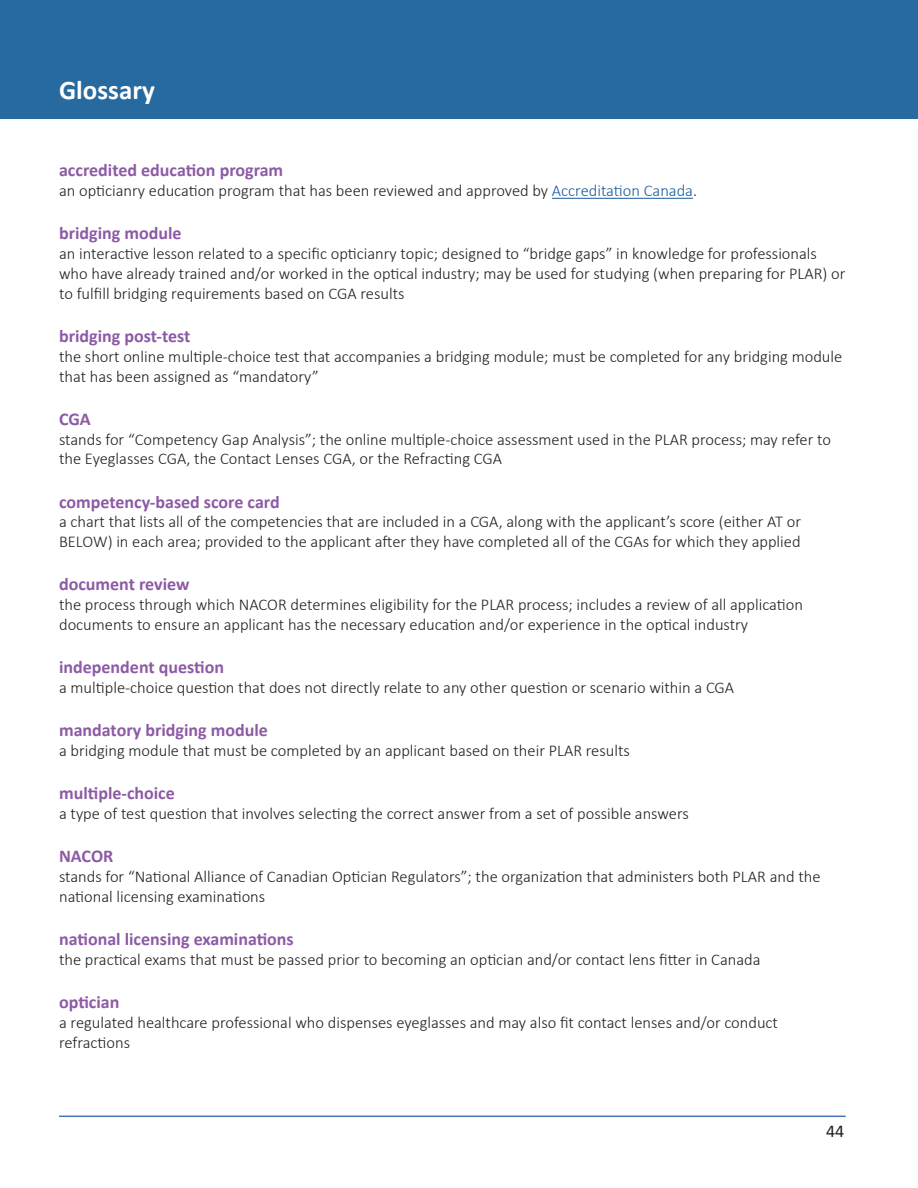
<style>
.page{position:relative;width:918px;height:1188px;background:#fff}
.page>*{position:absolute;margin:0;border:0;box-sizing:border-box;transform-origin:0 0}
.t1{font:700 27px "Calibri";color:#fff}
.t2{font:700 18px "Calibri";color:#8d5aa5}
.t3{font:18px "Calibri";color:#231f20}
.t4{font:300 16.5px/19.8px "Calibri";color:#231f20}
.s1{color:#175d9e}
</style>
<div class="page">
<div style="left:0;top:0;width:918px;height:119px;background:#266a9f"></div>
<hr style="left:552px;top:198px;width:141px;height:1px;background:#175d9e">
<hr style="left:59px;top:1116px;width:787px;height:1px;background:#4772b8">
<p class="t1" style="left:59px;top:71px;width:97px">Glossary</p>
<p class="t2" style="left:59px;top:158px;width:226px">accredited education program</p>
<p class="t4" style="left:59px;top:181px;width:639px">an opticianry education program that has been reviewed and approved by <span class="s1">Accreditation Canada</span>.</p>
<p class="t2" style="left:59px;top:221px;width:124px">bridging module</p>
<p class="t4" style="left:59px;top:244px;width:788px">an interactive lesson related to a specific opticianry topic; designed to “bridge gaps” in knowledge for professionals who have already trained and/or worked in the optical industry; may be used for studying (when preparing for PLAR) or to fulfill bridging requirements based on CGA results</p>
<p class="t2" style="left:59px;top:323px;width:133px">bridging post-test</p>
<p class="t4" style="left:59px;top:346px;width:785px">the short online multiple-choice test that accompanies a bridging module; must be completed for any bridging module that has been assigned as “mandatory”</p>
<p class="t2" style="left:59px;top:406px;width:33px">CGA</p>
<p class="t4" style="left:59px;top:429px;width:773px">stands for “Competency Gap Analysis”; the online multiple-choice assessment used in the PLAR process; may refer to the Eyeglasses CGA, the Contact Lenses CGA, or the Refracting CGA</p>
<p class="t2" style="left:59px;top:489px;width:222px">competency-based score card</p>
<p class="t4" style="left:59px;top:512px;width:744px">a chart that lists all of the competencies that are included in a CGA, along with the applicant’s score (either AT or<br>BELOW) in each area; provided to the applicant after they have completed all of the CGAs for which they applied</p>
<p class="t2" style="left:59px;top:572px;width:132px">document review</p>
<p class="t4" style="left:59px;top:595px;width:745px">the process through which NACOR determines eligibility for the PLAR process; includes a review of all application documents to ensure an applicant has the necessary education and/or experience in the optical industry</p>
<p class="t2" style="left:59px;top:654px;width:166px">independent question</p>
<p class="t4" style="left:59px;top:677px;width:677px">a multiple-choice question that does not directly relate to any other question or scenario within a CGA</p>
<p class="t2" style="left:59px;top:717px;width:210px">mandatory bridging module</p>
<p class="t4" style="left:59px;top:740px;width:572px">a bridging module that must be completed by an applicant based on their PLAR results</p>
<p class="t2" style="left:59px;top:780px;width:117px">multiple-choice</p>
<p class="t4" style="left:59px;top:803px;width:631px">a type of test question that involves selecting the correct answer from a set of possible answers</p>
<p class="t2" style="left:59px;top:843px;width:56px">NACOR</p>
<p class="t4" style="left:59px;top:866px;width:763px">stands for “National Alliance of Canadian Optician Regulators”; the organization that administers both PLAR and the national licensing examinations</p>
<p class="t2" style="left:59px;top:926px;width:236px">national licensing examinations</p>
<p class="t4" style="left:59px;top:949px;width:703px">the practical exams that must be passed prior to becoming an optician and/or contact lens fitter in Canada</p>
<p class="t2" style="left:59px;top:989px;width:62px">optician</p>
<p class="t4" style="left:59px;top:1012px;width:720px">a regulated healthcare professional who dispenses eyeglasses and may also fit contact lenses and/or conduct refractions</p>
<p class="t3" style="left:826px;top:1118px;width:20px">44</p>
</div>
